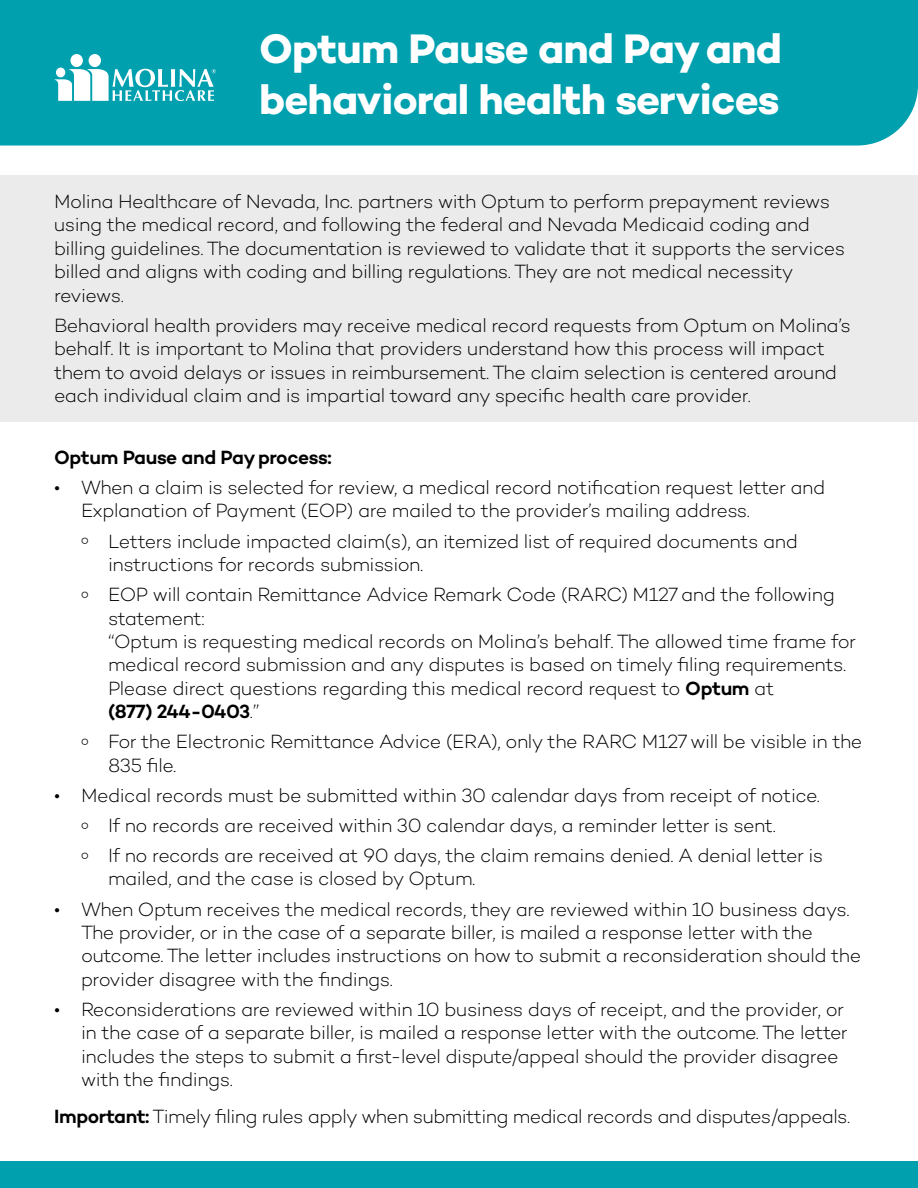
<style>
.page{position:relative;width:918px;height:1188px;background:#fff}
.page>*{position:absolute;margin:0;border:0;box-sizing:border-box;transform-origin:0 0}
.t1{font:700 42px/50.4px "Campton";letter-spacing:-.02em;color:#fff}
.t2{font:300 19.5px/23.4px "Campton";letter-spacing:-.03em;color:#000}
.t3{font:600 19.5px "Campton";letter-spacing:-.02em;color:#000}
.s1{font-weight:600}
</style>
<div class="page">
<div style="left:0;top:176px;width:918px;height:246px;background:#ebebec"></div>
<div style="left:0;top:1161px;width:918px;height:27px;background:#00a0af"></div>
<div style="left:0;top:0;width:918px;height:146px;background:#00a0af"></div>
<div style="left:89px;top:54px;width:12px;height:13px;background:#fff;border-radius:50%"></div>
<div style="left:70px;top:54px;width:13px;height:13px;background:#fff;border-radius:50%"></div>
<svg style="left:54px;top:69px;width:162px;height:32px"></svg>
<div style="left:56px;top:68px;width:9px;height:9px;background:#fff;border-radius:50%"></div>
<h1 class="t1" style="left:259px;top:23px;width:524px">Optum Pause and Pay and behavioral health services</h1>
<p class="t2" style="left:54px;top:189px;width:793px">Molina Healthcare of Nevada, Inc. partners with Optum to perform prepayment reviews using the medical record, and following the federal and Nevada Medicaid coding and billing guidelines. The documentation is reviewed to validate that it supports the services billed and aligns with coding and billing regulations. They are not medical necessity reviews.</p>
<p class="t2" style="left:54px;top:313px;width:798px">Behavioral health providers may receive medical record requests from Optum on Molina’s behalf. It is important to Molina that providers understand how this process will impact them to avoid delays or issues in reimbursement. The claim selection is centered around each individual claim and is impartial toward any specific health care provider.</p>
<h2 class="t3" style="left:54px;top:445px;width:279px">Optum Pause and Pay process:</h2>
<p class="t2" style="left:81px;top:475px;width:746px;text-indent:-27px">• When a claim is selected for review, a medical record notification request letter and<br>Explanation of Payment (EOP) are mailed to the provider’s mailing address.</p>
<p class="t2" style="left:108px;top:529px;width:691px;text-indent:-27px">º Letters include impacted claim(s), an itemized list of required documents and instructions for records submission.</p>
<p class="t2" style="left:108px;top:582px;width:750px;text-indent:-27px">º EOP will contain Remittance Advice Remark Code (RARC) M127 and the following statement:<br>“Optum is requesting medical records on Molina’s behalf. The allowed time frame for medical record submission and any disputes is based on timely filing requirements.<br>Please direct questions regarding this medical record request to <span class="s1">Optum</span> at<br><span class="s1">(877) 244-0403</span>.”</p>
<p class="t2" style="left:108px;top:730px;width:756px;text-indent:-27px">º For the Electronic Remittance Advice (ERA), only the RARC M127 will be visible in the<br>835 file.</p>
<p class="t2" style="left:54px;top:783px;width:767px">• Medical records must be submitted within 30 calendar days from receipt of notice.</p>
<p class="t2" style="left:81px;top:813px;width:696px">º If no records are received within 30 calendar days, a reminder letter is sent.</p>
<p class="t2" style="left:108px;top:843px;width:717px;text-indent:-27px">º If no records are received at 90 days, the claim remains denied. A denial letter is mailed, and the case is closed by Optum.</p>
<p class="t2" style="left:81px;top:897px;width:782px;text-indent:-27px">• When Optum receives the medical records, they are reviewed within 10 business days.<br>The provider, or in the case of a separate biller, is mailed a response letter with the outcome. The letter includes instructions on how to submit a reconsideration should the provider disagree with the findings.</p>
<p class="t2" style="left:81px;top:997px;width:768px;text-indent:-27px">• Reconsiderations are reviewed within 10 business days of receipt, and the provider, or in the case of a separate biller, is mailed a response letter with the outcome. The letter includes the steps to submit a first-level dispute/appeal should the provider disagree with the findings.</p>
<p class="t2" style="left:54px;top:1104px;width:798px"><span class="s1">Important:</span> Timely filing rules apply when submitting medical records and disputes/appeals.</p>
</div>
